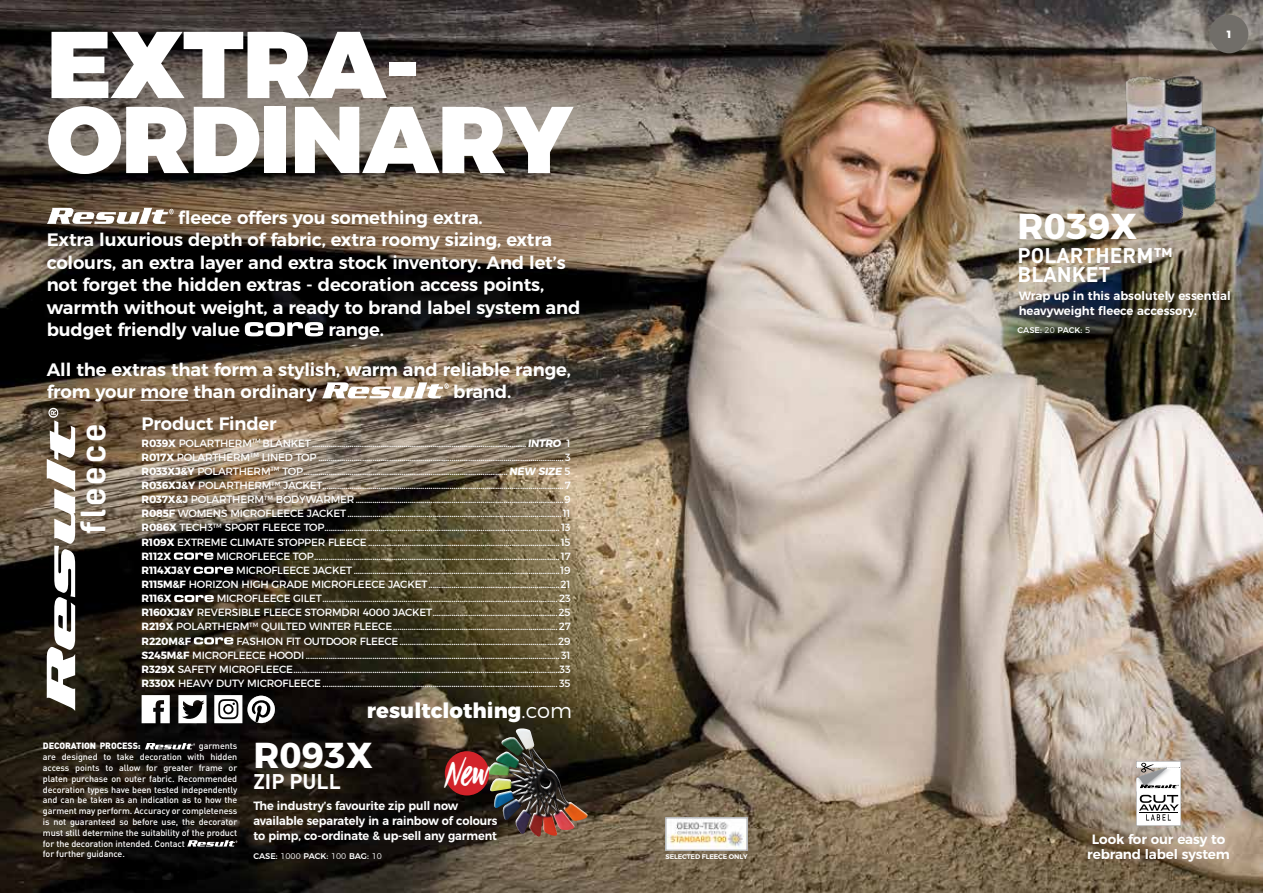
<style>
.page{position:relative;width:1263px;height:893px;background:#fff}
.page>*{position:absolute;margin:0;border:0;box-sizing:border-box;transform-origin:0 0}
.t1{font:900 94.5px/75px "Montserrat";letter-spacing:-.01em;color:#fff}
.t2{font:39.9px "Viva Beautiful Pro";color:#fff}
.t3{font:700 36px "Montserrat";color:#fff}
.t4{font:700 33px "Antartida Rounded";letter-spacing:.09em;color:#fff}
.t5{font:700 21px/19.5px "DIN";color:#fff}
.t6{font:800 21px "Montserrat";color:#fff}
.t7{font:600 18px/22.5px "Montserrat";letter-spacing:-.01em;color:#fff}
.t8{font:600 13.5px/15px "Montserrat";letter-spacing:-.01em;color:#fff;text-align:center}
.t9{font:600 12px/15px "Montserrat";letter-spacing:-.01em;color:#fff;scale:.94 1}
.t10{font:600 12px/15px "Montserrat";letter-spacing:-.01em;color:#fff}
.t11{font:10.5px/14.1px "Montserrat";letter-spacing:-.02em;color:#fff;text-align:justify}
.t12{font:700 10.5px "Montserrat";letter-spacing:-.02em;color:#fff}
.t13{font:800 10.5px "Montserrat";color:#fff}
.t14{font:500 9px/10.8px "DIN";letter-spacing:-.01em;color:#fff}
.t15{font:900 9px "DIN";letter-spacing:-.01em;color:#fff}
.t16{font:500 8.25px "Montserrat";letter-spacing:-.005em;color:#fff}
.t17{font:600 6.75px "Montserrat";letter-spacing:-.02em;color:#fff}
.s1{font-weight:700}
.s2{font-weight:300}
</style>
<div class="page">
<img style="left:0;top:0;width:1263px;height:893px">
<hr style="left:141px;top:400px;width:47px;height:1px;background:#fff">
<svg style="left:47px;top:208px;width:126px;height:16px"></svg>
<svg style="left:245px;top:322px;width:78px;height:14px"></svg>
<svg style="left:322px;top:382px;width:127px;height:16px"></svg>
<svg style="left:1136px;top:761px;width:45px;height:65px"></svg>
<svg style="left:174px;top:552px;width:39px;height:8px"></svg>
<svg style="left:194px;top:567px;width:39px;height:7px"></svg>
<svg style="left:174px;top:595px;width:40px;height:7px"></svg>
<svg style="left:194px;top:637px;width:39px;height:7px"></svg>
<svg style="left:142px;top:695px;width:28px;height:28px"></svg>
<svg style="left:178px;top:695px;width:29px;height:28px"></svg>
<svg style="left:214px;top:695px;width:61px;height:28px"></svg>
<svg style="left:47px;top:408px;width:28px;height:303px"></svg>
<svg style="left:145px;top:743px;width:50px;height:6px"></svg>
<svg style="left:187px;top:840px;width:50px;height:6px"></svg>
<img style="left:1110px;top:74px;width:109px;height:150px">
<img style="left:487px;top:729px;width:102px;height:108px">
<div style="left:445px;top:751px;width:44px;height:44px;background:#d2232a;border-radius:50%"></div>
<img style="left:667px;top:819px;width:78px;height:30px">
<div style="left:665px;top:817px;width:82px;height:34px;border:1px solid #a7a9ac"></div>
<div style="left:1210px;top:15px;width:38px;height:38px;background:#716e69;border-radius:50%"></div>
<h1 class="t1" style="left:47px;top:20px;width:527px">EXTRA-<br>ORDINARY</h1>
<p class="t7" style="left:47px;top:205px;width:535px;text-indent:131px">fleece offers you something extra.<br>Extra luxurious depth of fabric, extra roomy sizing, extra colours, an extra layer and extra stock inventory. And let’s not forget the hidden extras - decoration access points, warmth without weight, a ready to brand label system and budget friendly value</p>
<h3 class="t7" style="left:47px;top:309px;width:526px;line-height:39.5px;text-indent:282px">range.<br>All the extras that form a stylish, warm and reliable range,</h3>
<h3 class="t7" style="left:47px;top:379px;width:272px">from your more than ordinary</h3>
<h3 class="t7" style="left:453px;top:379px;width:59px">brand.</h3>
<h3 class="t4" style="left:75px;top:533px;width:111px;rotate:-90deg">fleece</h3>
<h3 class="t7" style="left:142px;top:411px;width:136px">Product Finder</h3>
<p class="t11" style="left:142px;top:435px;width:431px"><span class="s1">R039X</span> POLARTHERM<sup>TM</sup> BLANKET.......................................................................................................<span class="s1">INTRO</span> 1<br><span class="s1">R017X</span> POLARTHERM<sup>TM</sup> LINED TOP ......................................................................................................................3<br><span class="s1">R033XJ&amp;Y</span> POLARTHERM<sup>TM</sup> TOP..................................................................................................<span class="s1">NEW SIZE</span> 5<br><span class="s1">R036XJ&amp;Y</span> POLARTHERM<sup>TM</sup> JACKET....................................................................................................................7<br><span class="s1">R037X&amp;J</span> POLARTHERM<sup>TM</sup> BODYWARMER....................................................................................................9<br><span class="s1">R085F</span> WOMENS MICROFLEECE JACKET.......................................................................................................11<br><span class="s1">R086X</span> TECH3<sup>TM</sup> SPORT FLEECE TOP.................................................................................................................13<br><span class="s1">R109X</span> EXTREME CLIMATE STOPPER FLEECE ............................................................................................15<br><span class="s1">R112X</span></p>
<p class="t11" style="left:216px;top:548px;width:356px">MICROFLEECE TOP......................................................................................................................17</p>
<p class="t12" style="left:142px;top:561px;width:51px">R114XJ&amp;Y</p>
<p class="t11" style="left:142px;top:562px;width:430px;text-indent:95px">MICROFLEECE JACKET ...................................................................................................19<br><span class="s1">R115M&amp;F</span> HORIZON HIGH GRADE MICROFLEECE JACKET...............................................................21<br><span class="s1">R116X</span></p>
<p class="t11" style="left:142px;top:590px;width:431px;text-indent:75px">MICROFLEECE GILET.................................................................................................................23<br><span class="s1">R160XJ&amp;Y</span> REVERSIBLE FLEECE STORMDRI 4000 JACKET............................................................25<br><span class="s1">R219X</span> POLARTHERM<sup>TM</sup> QUILTED WINTER FLEECE...............................................................................27<br><span class="s1">R220M&amp;F</span></p>
<p class="t11" style="left:142px;top:633px;width:430px;text-indent:95px">FASHION FIT OUTDOOR FLEECE............................................................................29<br><span class="s1">S245M&amp;F</span> MICROFLEECE HOODI ..........................................................................................................................31<br><span class="s1">R329X</span> SAFETY MICROFLEECE................................................................................................................................33<br><span class="s1">R330X</span> HEAVY DUTY MICROFLEECE................................................................................................................. 35</p>
<h3 class="t6" style="left:367px;top:693px;width:206px">resultclothing<span class="s2">.com</span></h3>
<p class="t15" style="left:43px;top:740px;width:99px">DECORATION PROCESS:</p>
<p class="t14" style="left:43px;top:740px;width:196px;text-indent:156px">garments are designed to take decoration with hidden access points to allow for greater frame or platen purchase on outer fabric. Recommended decoration types have been tested independently and can be taken as an indication as to how the garment may perform. Accuracy or completeness is not guaranteed so before use, the decorator must still determine the suitability of the product for the decoration intended. Contact<br>for further guidance.</p>
<h3 class="t3" style="left:253px;top:726px;width:121px">R093X</h3>
<h3 class="t5" style="left:253px;top:770px;width:89px">ZIP PULL</h3>
<p class="t9" style="left:253px;top:797px;width:261px">The industry’s favourite zip pull now available separately in a rainbow of colours to pimp, co-ordinate &amp; up-sell any garment</p>
<p class="t16" style="left:253px;top:849px;width:130px">CASE: <span class="s2">1000</span> PACK: <span class="s2">100</span> BAG: <span class="s2">10</span></p>
<h2 class="t2" style="left:447px;top:745px;width:43px">New</h2>
<p class="t17" style="left:666px;top:851px;width:83px">SELECTED FLEECE ONLY</p>
<p class="t13" style="left:1227px;top:25px;width:6px">1</p>
<h3 class="t3" style="left:1017px;top:197px;width:121px">R039X</h3>
<h3 class="t5" style="left:1017px;top:244px;width:157px">POLARTHERM™<br>BLANKET</h3>
<p class="t10" style="left:1019px;top:287px;width:214px">Wrap up in this absolutely essential heavyweight fleece accessory.</p>
<p class="t16" style="left:1017px;top:323px;width:74px">CASE: <span class="s2">20</span> PACK: <span class="s2">5</span></p>
<p class="t8" style="left:1087px;top:831px;width:144px">Look for our easy to rebrand label system</p>
</div>
